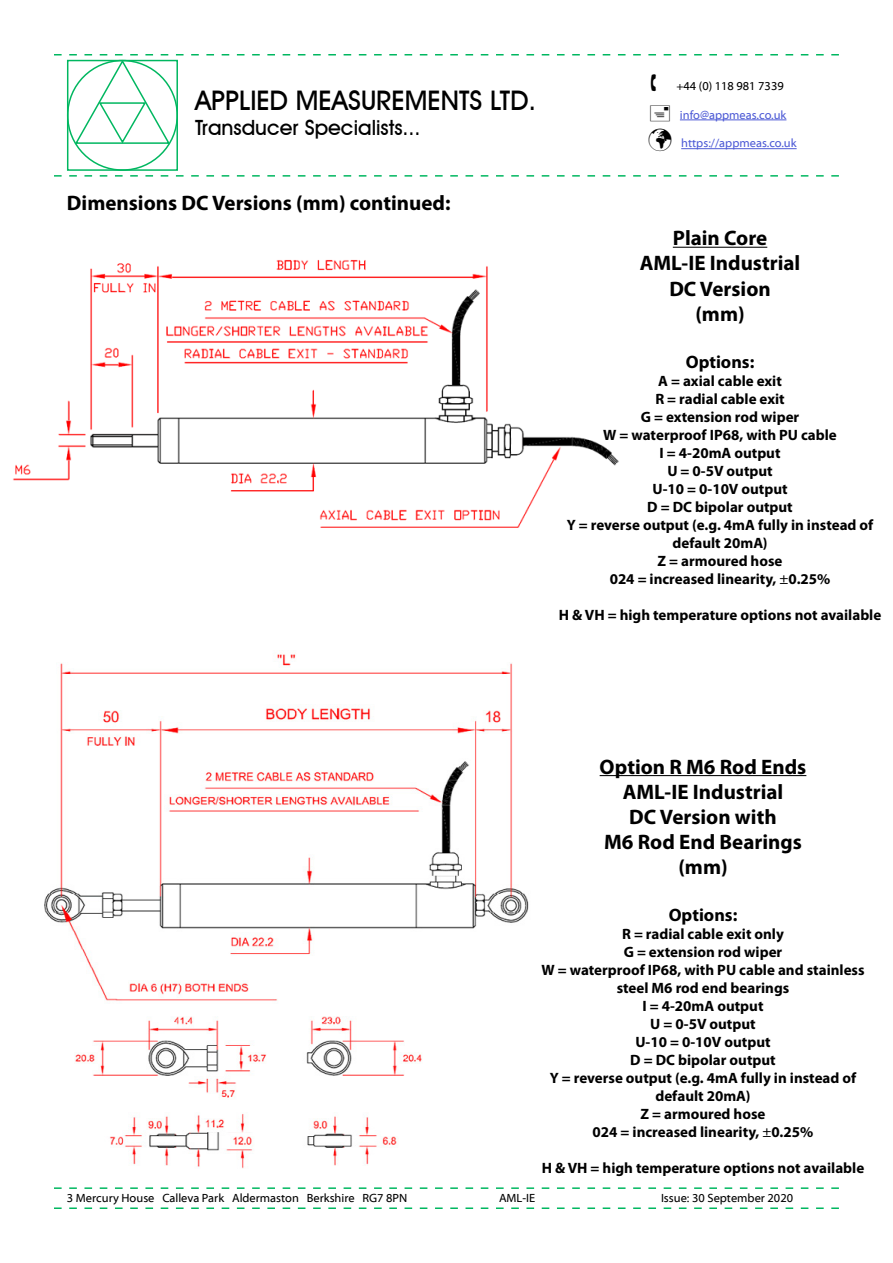
<style>
.page{position:relative;width:893px;height:1263px;background:#fff}
.page>*{position:absolute;margin:0;border:0;box-sizing:border-box;transform-origin:0 0}
.t1{font:500 27px "Avant Garde IT Cby BT";color:#000}
.t2{font:700 21px/25.2px "Myriad Pro";color:#000;text-align:center}
.t3{font:500 21px "Avant Garde IT Cby BT";color:#000}
.t4{font:700 18px "Myriad Pro";color:#000}
.t5{font:700 15px/18px "Myriad Pro";color:#000;text-align:center}
.t6{font:12px "Myriad Web Pro";color:#000}
.t7{font:12px "Myriad Web Pro";color:#4f5cd6}
.s1{color:#000}
.s2{font-family:"Myriad Web Pro";font-weight:400}
</style>
<div class="page">
<div style="left:67px;top:60px;width:111px;height:111px;border:2px solid #00b760"></div>
<svg style="left:54px;top:175px;width:785px;height:2px"></svg>
<hr style="left:681px;top:148px;width:116px;height:1px;background:#4f5cd6">
<svg style="left:54px;top:1187px;width:785px;height:2px"></svg>
<svg style="left:54px;top:1207px;width:785px;height:2px"></svg>
<img style="left:13px;top:260px;width:606px;height:268px">
<hr style="left:673px;top:247px;width:94px;height:1px;background:#000">
<img style="left:44px;top:650px;width:485px;height:519px">
<hr style="left:600px;top:775px;width:206px;height:1px;background:#000">
<svg style="left:54px;top:54px;width:785px;height:91px"></svg>
<h1 class="t1" style="left:195px;top:84px;width:343px">APPLIED MEASUREMENTS LTD.</h1>
<h2 class="t3" style="left:195px;top:115px;width:227px">Transducer Specialists...</h2>
<h2 class="t2" style="left:67px;top:190px;width:385px">Dimensions DC Versions (mm) continued:</h2>
<p class="t6" style="left:676px;top:79px;width:109px">+44 (0) 118 981 7339</p>
<p class="t7" style="left:680px;top:108px;width:108px">info@appmeas.co.uk</p>
<p class="t7" style="left:648px;top:137px;width:150px"><span class="s1">✓</span> https://appmeas.co.uk</p>
<h2 class="t2" style="left:640px;top:225px;width:162px">Plain Core<br>AML-IE Industrial<br>DC Version<br>(mm)</h2>
<p class="t4" style="left:686px;top:350px;width:70px">Options:</p>
<p class="t5" style="left:567px;top:371px;width:308px">A = axial cable exit<br>R = radial cable exit<br>G = extension rod wiper<br>W = waterproof IP68, with PU cable<br>I = 4-20mA output<br>U = 0-5V output<br>U-10 = 0-10V output<br>D = DC bipolar output<br>Y = reverse output (e.g. 4mA fully in instead of default 20mA)<br>Z = armoured hose<br>024 = increased linearity, <span class="s2">±</span>0.25%</p>
<p class="t5" style="left:559px;top:605px;width:324px">H &amp; VH = high temperature options not available</p>
<h2 class="t2" style="left:600px;top:753px;width:208px">Option R M6 Rod Ends<br>AML-IE Industrial<br>DC Version with<br>M6 Rod End Bearings (mm)</h2>
<p class="t4" style="left:669px;top:903px;width:70px">Options:</p>
<p class="t5" style="left:541px;top:924px;width:325px">R = radial cable exit only<br>G = extension rod wiper<br>W = waterproof IP68, with PU cable and stainless steel M6 rod end bearings<br>I = 4-20mA output<br>U = 0-5V output<br>U-10 = 0-10V output<br>D = DC bipolar output<br>Y = reverse output (e.g. 4mA fully in instead of default 20mA)<br>Z = armoured hose<br>024 = increased linearity, <span class="s2">±</span>0.25%</p>
<p class="t5" style="left:542px;top:1158px;width:324px">H &amp; VH = high temperature options not available</p>
<p class="t6" style="left:67px;top:1191px;width:342px">3 Mercury House Calleva Park Aldermaston Berkshire RG7 8PN</p>
<p class="t6" style="left:499px;top:1191px;width:38px">AML-IE</p>
<p class="t6" style="left:661px;top:1191px;width:134px">Issue: 30 September 2020</p>
</div>
